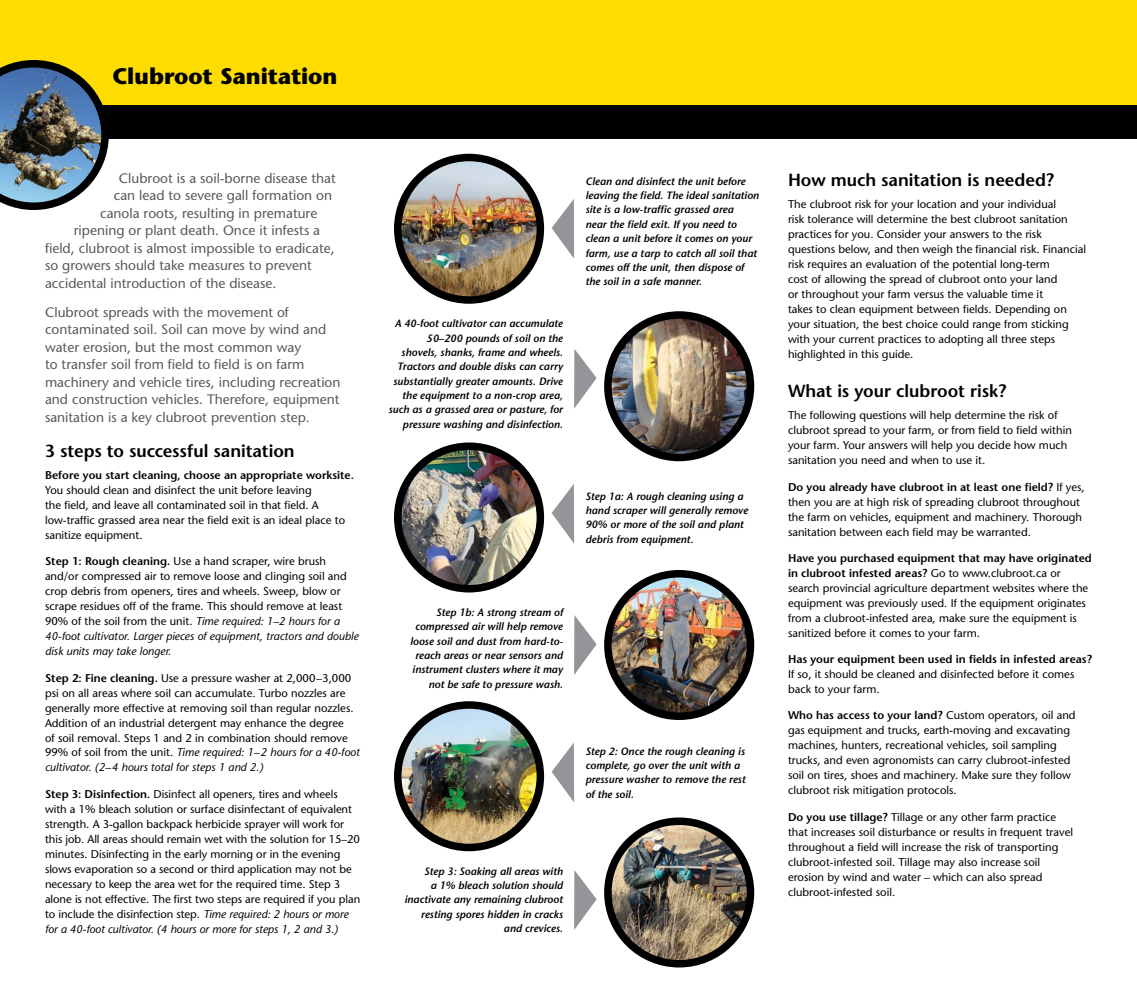
<style>
.page{position:relative;width:1137px;height:990px;background:#fff}
.page>*{position:absolute;margin:0;border:0;box-sizing:border-box;transform-origin:0 0}
.t1{font:700 22.5px "Stone Sans";letter-spacing:-.005em;color:#000}
.t2{font:600 17.5px "Stone Sans";color:#000}
.t3{font:13.75px/17.5px "Stone Sans";color:#58595b}
.t4{font:11.25px/15px "Stone Sans";color:#000}
.t5{font:600 11.25px "Stone Sans";color:#000}
.t6{font:italic 600 10.62px/14.4px "Stone Sans";color:#000}
.s1{font-weight:600}
.s2{font-style:italic}
</style>
<div class="page">
<div style="left:0;top:0;width:1136px;height:105px;background:#fd0"></div>
<div style="left:0;top:105px;width:1136px;height:34px;background:#000"></div>
<svg style="left:551px;top:199px;width:23px;height:60px"></svg>
<svg style="left:574px;top:349px;width:22px;height:60px"></svg>
<svg style="left:574px;top:615px;width:22px;height:60px"></svg>
<svg style="left:574px;top:870px;width:22px;height:60px"></svg>
<svg style="left:551px;top:484px;width:23px;height:60px"></svg>
<svg style="left:551px;top:742px;width:23px;height:60px"></svg>
<img style="left:398px;top:158px;width:142px;height:142px;border-radius:71px">
<div style="left:394px;top:154px;width:150px;height:150px;border:8px solid #000;border-radius:50%"></div>
<img style="left:608px;top:315px;width:142px;height:143px;border-radius:71px">
<div style="left:604px;top:311px;width:150px;height:150px;border:8px solid #000;border-radius:50%"></div>
<img style="left:608px;top:574px;width:142px;height:142px;border-radius:71px">
<div style="left:604px;top:570px;width:150px;height:150px;border:8px solid #000;border-radius:50%"></div>
<img style="left:608px;top:821px;width:142px;height:143px;border-radius:71px">
<div style="left:604px;top:818px;width:150px;height:150px;border:8px solid #000;border-radius:50%"></div>
<img style="left:398px;top:446px;width:142px;height:143px;border-radius:71px">
<div style="left:394px;top:442px;width:150px;height:150px;border:8px solid #000;border-radius:50%"></div>
<img style="left:398px;top:705px;width:142px;height:143px;border-radius:71px">
<div style="left:394px;top:701px;width:150px;height:150px;border:8px solid #000;border-radius:50%"></div>
<img style="left:0;top:60px;width:109px;height:150px">
<h1 class="t1" style="left:112px;top:63px;width:226px">Clubroot Sanitation</h1>
<p class="t3" style="left:119px;top:169px;width:218px">Clubroot is a soil-borne disease that</p>
<p class="t3" style="left:114px;top:187px;width:220px">can lead to severe gall formation on</p>
<p class="t3" style="left:100px;top:204px;width:219px">canola roots, resulting in premature</p>
<p class="t3" style="left:74px;top:222px;width:248px">ripening or plant death. Once it infests a</p>
<p class="t3" style="left:45px;top:239px;width:291px">field, clubroot is almost impossible to eradicate,</p>
<p class="t3" style="left:45px;top:257px;width:268px">so growers should take measures to prevent</p>
<p class="t3" style="left:45px;top:274px;width:233px">accidental introduction of the disease.</p>
<p class="t3" style="left:45px;top:303px;width:297px">Clubroot spreads with the movement of contaminated soil. Soil can move by wind and water erosion, but the most common way<br>to transfer soil from field to field is on farm machinery and vehicle tires, including recreation and construction vehicles. Therefore, equipment sanitation is a key clubroot prevention step.</p>
<h2 class="t2" style="left:45px;top:440px;width:251px">3 steps to successful sanitation</h2>
<p class="t5" style="left:45px;top:468px;width:310px">Before you start cleaning, choose an appropriate worksite.</p>
<p class="t4" style="left:45px;top:483px;width:301px">You should clean and disinfect the unit before leaving<br>the field, and leave all contaminated soil in that field. A low‑traffic grassed area near the field exit is an ideal place to sanitize equipment.</p>
<p class="t4" style="left:45px;top:554px;width:315px"><span class="s1">Step 1: Rough cleaning.</span> Use a hand scraper, wire brush and/or compressed air to remove loose and clinging soil and crop debris from openers, tires and wheels. Sweep, blow or scrape residues off of the frame. This should remove at least 90% of the soil from the unit. <span class="s2">Time required: 1–2 hours for a 40-foot cultivator. Larger pieces of equipment, tractors and double disk units may take longer.</span></p>
<p class="t4" style="left:45px;top:670px;width:316px"><span class="s1">Step 2: Fine cleaning.</span> Use a pressure washer at 2,000–3,000 psi on all areas where soil can accumulate. Turbo nozzles are generally more effective at removing soil than regular nozzles.<br>Addition of an industrial detergent may enhance the degree<br>of soil removal. Steps 1 and 2 in combination should remove 99% of soil from the unit. <span class="s2">Time required: 1–2 hours for a 40-foot cultivator. (2–4 hours total for steps 1 and 2.)</span></p>
<p class="t4" style="left:45px;top:786px;width:317px"><span class="s1">Step 3: Disinfection.</span> Disinfect all openers, tires and wheels with a 1% bleach solution or surface disinfectant of equivalent strength. A 3-gallon backpack herbicide sprayer will work for this job. All areas should remain wet with the solution for 15–20 minutes. Disinfecting in the early morning or in the evening slows evaporation so a second or third application may not be necessary to keep the area wet for the required time. Step 3 alone is not effective. The first two steps are required if you plan to include the disinfection step. <span class="s2">Time required: 2 hours or more for a 40-foot cultivator. (4 hours or more for steps 1, 2 and 3.)</span></p>
<p class="t6" style="left:388px;top:316px;width:176px;text-align:right">A 40-foot cultivator can accumulate 50–200 pounds of soil on the shovels, shanks, frame and wheels.<br>Tractors and double disks can carry substantially greater amounts. Drive the equipment to a non-crop area, such as a grassed area or pasture, for pressure washing and disinfection.</p>
<p class="t6" style="left:585px;top:174px;width:175px">Clean and disinfect the unit before leaving the field. The ideal sanitation site is a low-traffic grassed area<br>near the field exit. If you need to clean a unit before it comes on your farm, use a tarp to catch all soil that comes off the unit, then dispose of the soil in a safe manner.</p>
<p class="t6" style="left:585px;top:489px;width:164px">Step 1a: A rough cleaning using a hand scraper will generally remove<br>90% or more of the soil and plant debris from equipment.</p>
<p class="t6" style="left:410px;top:605px;width:154px;text-align:right">Step 1b: A strong stream of compressed air will help remove loose soil and dust from hard-to&shy;reach areas or near sensors and instrument clusters where it may not be safe to pressure wash.</p>
<p class="t6" style="left:585px;top:744px;width:161px">Step 2: Once the rough cleaning is complete, go over the unit with a pressure washer to remove the rest of the soil.</p>
<p class="t6" style="left:404px;top:864px;width:160px;text-align:right">Step 3: Soaking all areas with<br>a 1% bleach solution should inactivate any remaining clubroot resting spores hidden in cracks and crevices.</p>
<h2 class="t2" style="left:788px;top:169px;width:267px">How much sanitation is needed?</h2>
<p class="t4" style="left:788px;top:197px;width:299px">The clubroot risk for your location and your individual<br>risk tolerance will determine the best clubroot sanitation practices for you. Consider your answers to the risk questions below, and then weigh the financial risk. Financial risk requires an evaluation of the potential long‑term<br>cost of allowing the spread of clubroot onto your land<br>or throughout your farm versus the valuable time it<br>takes to clean equipment between fields. Depending on your situation, the best choice could range from sticking with your current practices to adopting all three steps highlighted in this guide.</p>
<h2 class="t2" style="left:788px;top:380px;width:220px">What is your clubroot risk?</h2>
<p class="t4" style="left:788px;top:408px;width:285px">The following questions will help determine the risk of clubroot spread to your farm, or from field to field within your farm. Your answers will help you decide how much sanitation you need and when to use it.</p>
<p class="t4" style="left:788px;top:479px;width:298px"><span class="s1">Do you already have clubroot in at least one field?</span> If yes, then you are at high risk of spreading clubroot throughout the farm on vehicles, equipment and machinery. Thorough sanitation between each field may be warranted.</p>
<p class="t4" style="left:788px;top:550px;width:305px"><span class="s1">Have you purchased equipment that may have originated in clubroot infested areas?</span> Go to www.clubroot.ca or search provincial agriculture department websites where the equipment was previously used. If the equipment originates from a clubroot-infested area, make sure the equipment is sanitized before it comes to your farm.</p>
<p class="t5" style="left:788px;top:652px;width:305px">Has your equipment been used in fields in infested areas?</p>
<p class="t4" style="left:788px;top:667px;width:288px">If so, it should be cleaned and disinfected before it comes back to your farm.</p>
<p class="t4" style="left:788px;top:708px;width:289px"><span class="s1">Who has access to your land?</span> Custom operators, oil and gas equipment and trucks, earth-moving and excavating machines, hunters, recreational vehicles, soil sampling trucks, and even agronomists can carry clubroot-infested soil on tires, shoes and machinery. Make sure they follow clubroot risk mitigation protocols.</p>
<p class="t4" style="left:788px;top:809px;width:286px"><span class="s1">Do you use tillage?</span> Tillage or any other farm practice that increases soil disturbance or results in frequent travel throughout a field will increase the risk of transporting clubroot-infested soil. Tillage may also increase soil erosion by wind and water – which can also spread clubroot‑infested soil.</p>
</div>
